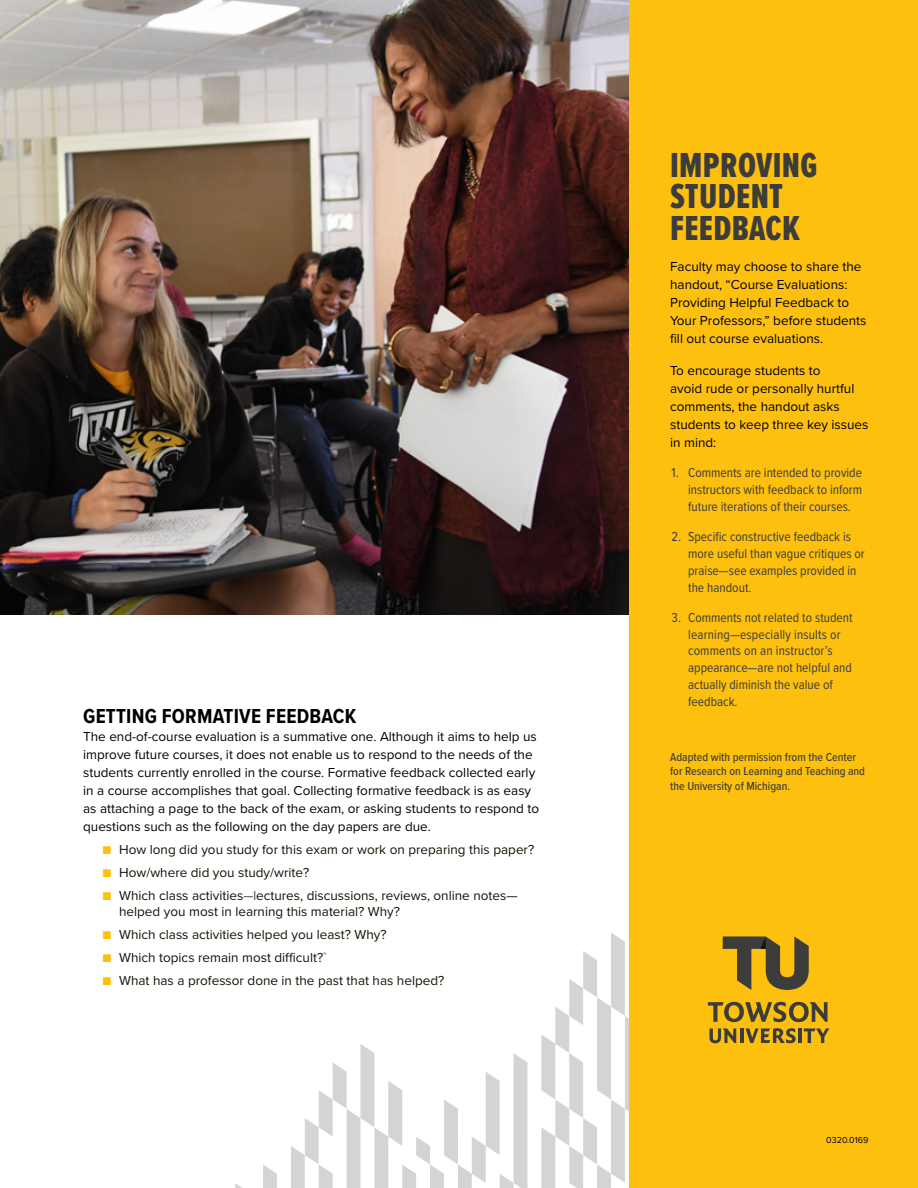
<style>
.page{position:relative;width:918px;height:1188px;background:#fff}
.page>*{position:absolute;margin:0;border:0;box-sizing:border-box;transform-origin:0 0}
.heading_2{font:36px/31.5px "Proxima Nova Ex Cn Extrabld";letter-spacing:.01em;color:#3c3c3a}
.heading_1{font:700 21px "Proxima Nova Cond";letter-spacing:.01em;color:#000}
.t1{font:13.5px/18px "Proxima Nova";color:#000}
.t2{font:13.5px/16.8px "Proxima Nova Cond";color:#3c3c3a}
.t3{font:13.5px/15.9px "Proxima Nova";color:#0e1604}
.quote{font:500 12px/14.4px "Proxima Nova Cond";color:#3c3c3a}
.t4{font:9px "Proxima Nova";color:#000}
.s1{font-family:"Proxima Nova Cond";color:#fec00f}
.s2{font-family:"Proxima Nova Cond";color:#3c3c3a}
</style>
<div class="page">
<img style="left:0;top:0;width:630px;height:615px">
<svg style="left:235px;top:1183px;width:7px;height:5px"></svg>
<svg style="left:263px;top:1165px;width:14px;height:23px"></svg>
<svg style="left:291px;top:1044px;width:236px;height:144px"></svg>
<div style="left:630px;top:0;width:288px;height:1188px;background:#fec00f"></div>
<svg style="left:541px;top:932px;width:288px;height:256px"></svg>
<p class="heading_1" style="left:83px;top:700px;width:275px">GETTING FORMATIVE FEEDBACK</p>
<p class="t1" style="left:83px;top:727px;width:457px">The end-of-course evaluation is a summative one. Although it aims to help us improve future courses, it does not enable us to respond to the needs of the students currently enrolled in the course. Formative feedback collected early in a course accomplishes that goal. Collecting formative feedback is as easy as attaching a page to the back of the exam, or asking students to respond to questions such as the following on the day papers are due.</p>
<p class="t3" style="left:103px;top:841px;width:433px"><span class="s1">■</span> How long did you study for this exam or work on preparing this paper?</p>
<p class="t3" style="left:103px;top:864px;width:208px"><span class="s1">■</span> How/where did you study/write?</p>
<p class="t3" style="left:119px;top:887px;width:400px;text-indent:-16px"><span class="s1">■</span> Which class activities<span class="s2">—l</span>ectures, discussions, reviews, online notes— helped you most in learning this material? Why?</p>
<p class="t3" style="left:103px;top:926px;width:286px"><span class="s1">■</span> Which class activities helped you least? Why?</p>
<p class="t3" style="left:103px;top:949px;width:225px"><span class="s1">■</span> Which topics remain most difficult?`</p>
<p class="t3" style="left:103px;top:972px;width:343px"><span class="s1">■</span> What has a professor done in the past that has helped?</p>
<p class="heading_2" style="left:670px;top:149px;width:149px">IMPROVING<br>STUDENT<br>FEEDBACK</p>
<p class="t1" style="left:670px;top:257px;width:198px">Faculty may choose to share the handout, “Course Evaluations:<br>Providing Helpful Feedback to<br>Your Professors,” before students fill out course evaluations.</p>
<p class="t1" style="left:670px;top:361px;width:200px">To encourage students to<br>avoid rude or personally hurtful comments, the handout asks students to keep three key issues in mind:</p>
<p class="t2" style="left:688px;top:464px;width:176px;text-align:justify;text-indent:-16px">1. Comments are intended to provide instructors with feedback to inform future iterations of their courses.</p>
<p class="t2" style="left:688px;top:528px;width:178px;text-indent:-16px">2. Specific constructive feedback is more useful than vague critiques or praise—see examples provided in the handout.</p>
<p class="t2" style="left:688px;top:608px;width:166px;text-indent:-16px">3. Comments not related to student learning—especially insults or comments on an instructor’s appearance—are not helpful and actually diminish the value of feedback.</p>
<p class="quote" style="left:670px;top:749px;width:197px">Adapted with permission from the Center for Research on Learning and Teaching and the University of Michigan.</p>
<p class="t4" style="left:826px;top:1134px;width:44px">0320.0169</p>
</div>
